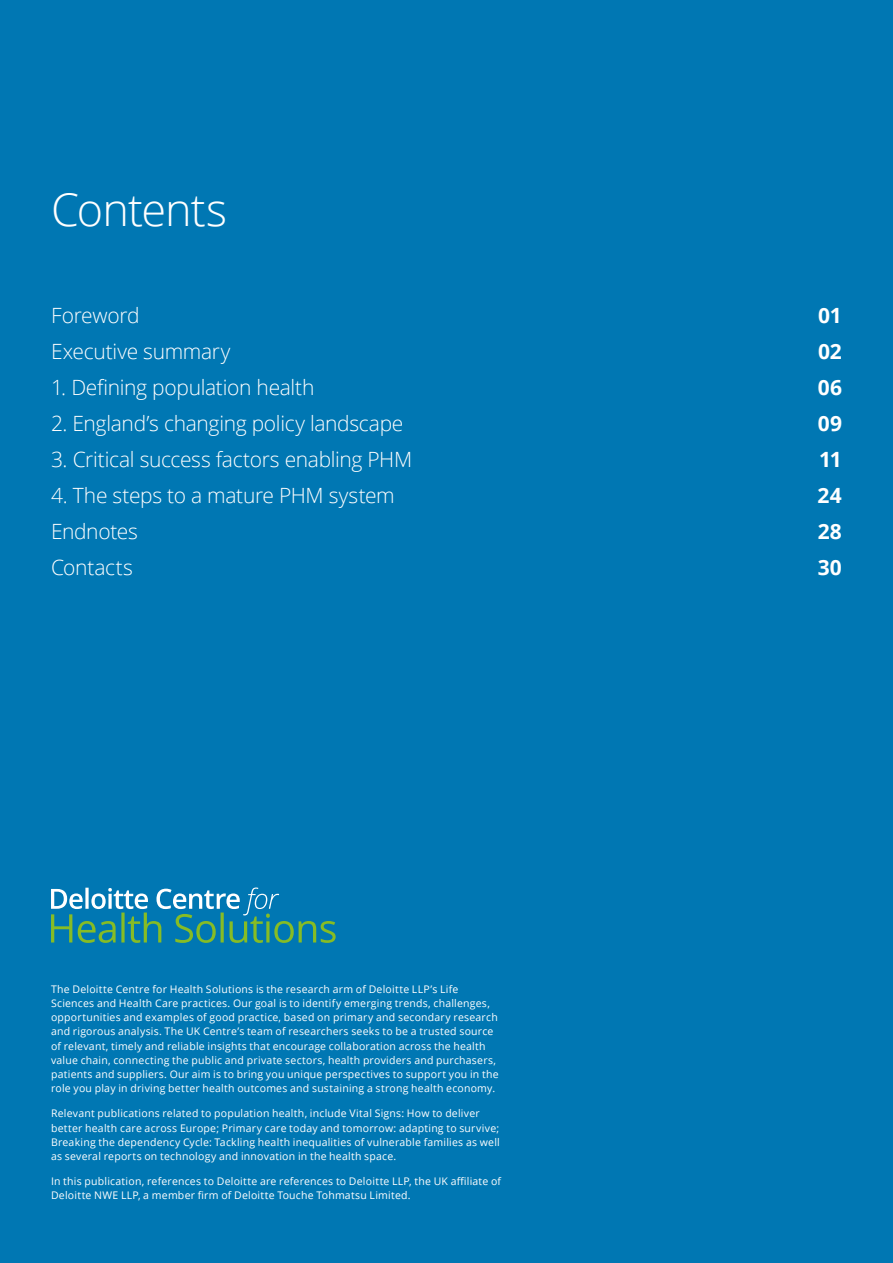
<style>
.page{position:relative;width:893px;height:1263px;background:#fff}
.page>*{position:absolute;margin:0;border:0;box-sizing:border-box;transform-origin:0 0}
.t1{font:300 45px "Open Sans";letter-spacing:-.02em;color:#fff}
.t2{font:300 21px "Open Sans";letter-spacing:-.015em;color:#fff}
.t3{font:700 21px "Open Sans";letter-spacing:.01em;color:#fff}
.t4{font:10.5px/14.2px "Open Sans";letter-spacing:.02em;color:#fff}
</style>
<div class="page">
<div style="left:0;top:0;width:892px;height:1263px;background:#0077b3"></div>
<svg style="left:51px;top:887px;width:285px;height:56px"></svg>
<h1 class="t1" style="left:51px;top:179px;width:178px">Contents</h1>
<h2 class="t2" style="left:51px;top:301px;width:90px">Foreword</h2>
<h2 class="t3" style="left:818px;top:300px;width:25px">01</h2>
<h2 class="t2" style="left:51px;top:337px;width:181px">Executive summary</h2>
<h2 class="t3" style="left:818px;top:336px;width:25px">02</h2>
<h2 class="t2" style="left:51px;top:373px;width:265px">1. Defining population health</h2>
<h2 class="t3" style="left:818px;top:372px;width:26px">06</h2>
<h2 class="t2" style="left:51px;top:409px;width:354px">2. England’s changing policy landscape</h2>
<h2 class="t3" style="left:818px;top:408px;width:26px">09</h2>
<h2 class="t2" style="left:51px;top:445px;width:363px">3. Critical success factors enabling PHM</h2>
<h2 class="t3" style="left:819px;top:444px;width:24px">11</h2>
<h2 class="t2" style="left:51px;top:481px;width:345px">4. The steps to a mature PHM system</h2>
<h2 class="t3" style="left:818px;top:480px;width:26px">24</h2>
<h2 class="t2" style="left:51px;top:517px;width:88px">Endnotes</h2>
<h2 class="t3" style="left:818px;top:516px;width:26px">28</h2>
<h2 class="t2" style="left:51px;top:553px;width:83px">Contacts</h2>
<h2 class="t3" style="left:818px;top:552px;width:26px">30</h2>
<p class="t4" style="left:51px;top:981px;width:449px">The Deloitte Centre for Health Solutions is the research arm of Deloitte LLP’s Life Sciences and Health Care practices. Our goal is to identify emerging trends, challenges, opportunities and examples of good practice, based on primary and secondary research and rigorous analysis. The UK Centre’s team of researchers seeks to be a trusted source of relevant, timely and reliable insights that encourage collaboration across the health value chain, connecting the public and private sectors, health providers and purchasers, patients and suppliers. Our aim is to bring you unique perspectives to support you in the role you play in driving better health outcomes and sustaining a strong health economy.</p>
<p class="t4" style="left:51px;top:1106px;width:450px">Relevant publications related to population health, include Vital Signs: How to deliver better health care across Europe; Primary care today and tomorrow: adapting to survive; Breaking the dependency Cycle: Tackling health inequalities of vulnerable families as well as several reports on technology and innovation in the health space.</p>
<p class="t4" style="left:51px;top:1174px;width:452px">In this publication, references to Deloitte are references to Deloitte LLP, the UK affiliate of<br>Deloitte NWE LLP, a member firm of Deloitte Touche Tohmatsu Limited.</p>
</div>
